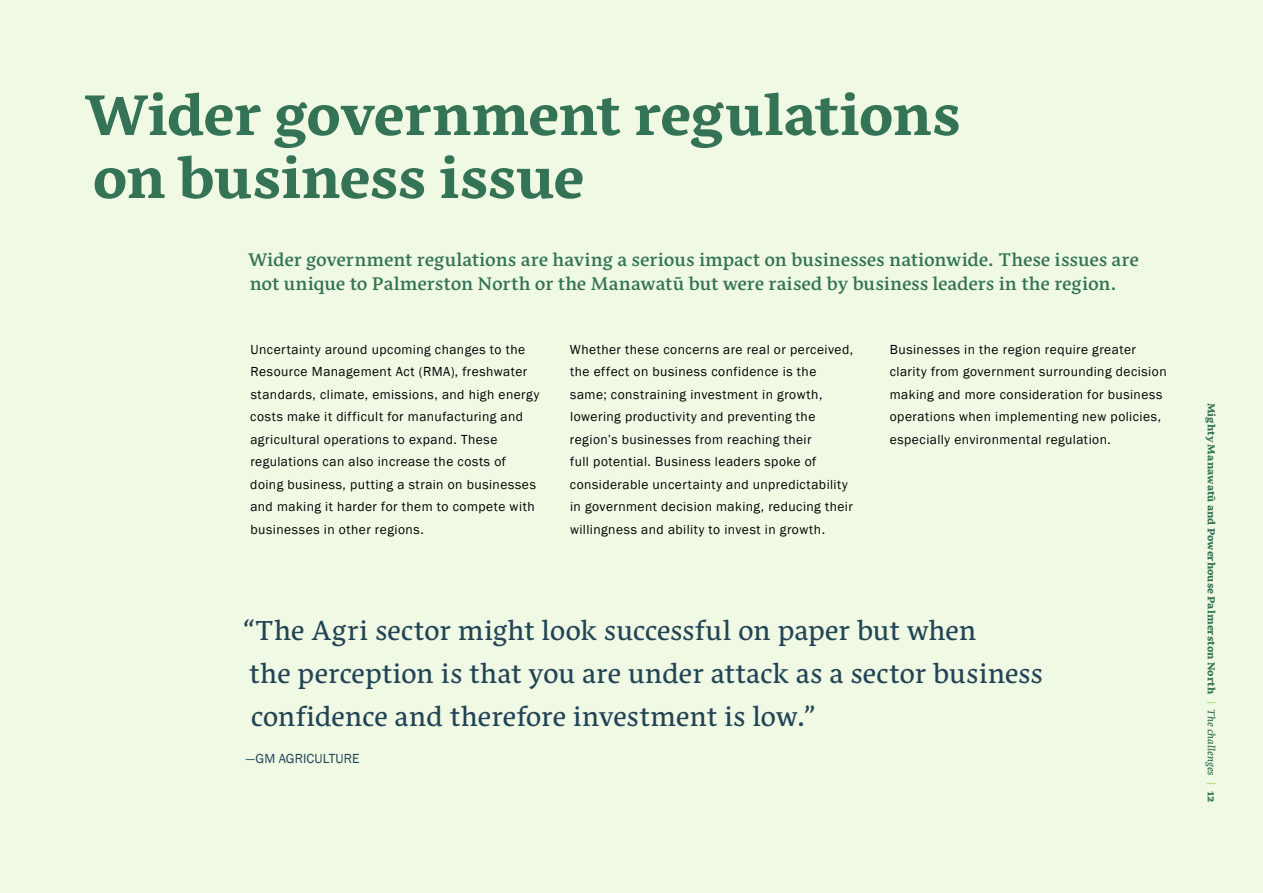
<style>
.page{position:relative;width:1263px;height:893px;background:#eff9e4}
.page>*{position:absolute;margin:0;border:0;box-sizing:border-box;transform-origin:0 0}
.Heading{font:700 75px/63px "Nassim Latn";letter-spacing:-.01em;color:#347355}
.Body{font:36px/43.2px "Nassim Latn";letter-spacing:-.005em;color:#234455}
.Intro_Paragraph{font:24px/24px "Nassim Latn Me";letter-spacing:-.005em;color:#347355}
.Body-2{font:13.5px/22.5px "Franklin Gothic";letter-spacing:.035em;color:#000}
.t1{font:13.5px "Nassim Latn Eb";letter-spacing:.005em;color:#347355}
.Body-3{font:13.5px "Franklin Gothic";letter-spacing:.005em;color:#234455}
.s1{font-family:"Nassim Latn Me It";color:#93d94e}
.s2{font-family:"Nassim Latn Me It"}
</style>
<div class="page">
<p class="Heading" style="left:84px;top:78px;width:878px">Wider government regulations on business issue</p>
<p class="Intro_Paragraph" style="left:248px;top:249px;width:892px">Wider government regulations are having a serious impact on businesses nationwide. These issues are not unique to Palmerston North or the Manawatū but were raised by business leaders in the region.</p>
<p class="Body-2" style="left:250px;top:338px;width:291px">Uncertainty around upcoming changes to the Resource Management Act (RMA), freshwater standards, climate, emissions, and high energy costs make it difficult for manufacturing and agricultural operations to expand. These regulations can also increase the costs of doing business, putting a strain on businesses and making it harder for them to compete with businesses in other regions.</p>
<p class="Body-2" style="left:570px;top:338px;width:285px">Whether these concerns are real or perceived, the effect on business confidence is the same; constraining investment in growth, lowering productivity and preventing the region’s businesses from reaching their<br>full potential. Business leaders spoke of considerable uncertainty and unpredictability in government decision making, reducing their willingness and ability to invest in growth.</p>
<p class="Body-2" style="left:890px;top:338px;width:278px">Businesses in the region require greater clarity from government surrounding decision making and more consideration for business operations when implementing new policies, especially environmental regulation.</p>
<p class="Body" style="left:244px;top:610px;width:800px">“The Agri sector might look successful on paper but when<br>the perception is that you are under attack as a sector business confidence and therefore investment is low.”</p>
<p class="Body-3" style="left:246px;top:750px;width:115px">—GM AGRICULTURE</p>
<p class="t1" style="left:1220px;top:403px;width:401px;rotate:90deg">Mighty Manawatū and Powerhouse Palmerston North <span class="s1">|</span> <span class="s2">The challenges</span> <span class="s1">|</span> 12</p>
</div>
